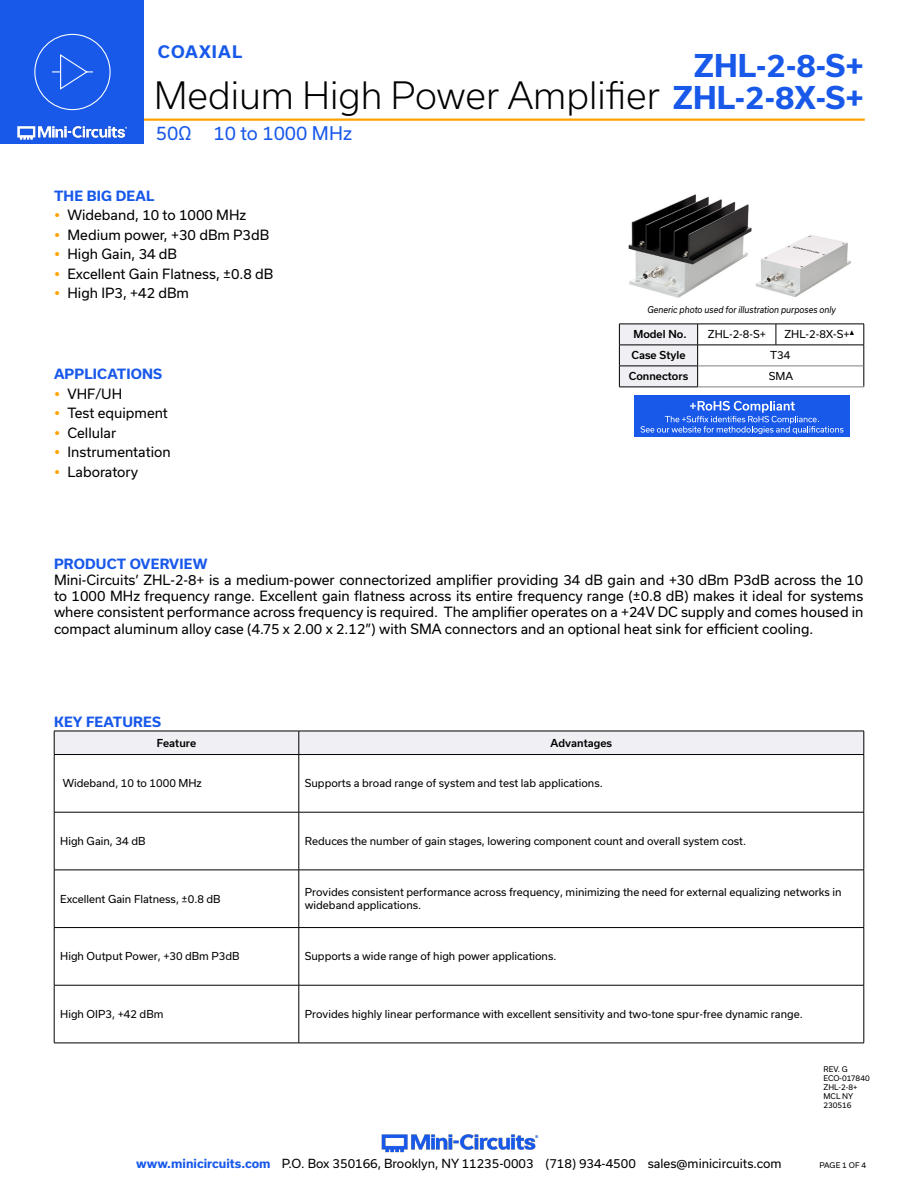
<style>
.page{position:relative;width:918px;height:1188px;background:#fff}
.page>*{position:absolute;margin:0;border:0;box-sizing:border-box;transform-origin:0 0}
.t1{font:300 36px "Usual";color:#000}
.t2{font:700 30px "Usual";color:#1859ea}
.t3{font:18px "Usual";color:#1859ea}
.t4{font:700 16.5px "Usual";letter-spacing:.065em;color:#1859ea}
.Regular_Copy{font:13.5px/16.2px "Usual";color:#000;text-align:justify}
.Blue_Headers{font:700 13.5px "Usual";letter-spacing:.015em;color:#1859ea}
.t5{font:12px "Usual";color:#000}
.Table_Body_Left_Just{font:10.5px/12.6px "Usual";color:#000}
.Table_Header_Center{font:500 10.5px "Usual";color:#000}
.Table_Body_Center{font:10.5px "Usual";color:#000}
.t6{font:italic 9px "Usual";color:#000;scale:.9 1}
.Revision{font:7.5px "Usual";color:#000}
.s1{font-weight:700;font-size:30px;color:#1859ea}
.s2{font-weight:700;color:#1859ea}
</style>
<div class="page">
<hr style="left:112px;top:118px;width:753px;height:3px;background:#ffa300">
<div style="left:0;top:0;width:144px;height:144px;background:#1859ea"></div>
<img style="left:17px;top:120px;width:128px;height:20px">
<div style="left:34px;top:34px;width:77px;height:76px;border:1px solid #fff;border-radius:50%"></div>
<svg style="left:52px;top:54px;width:41px;height:36px"></svg>
<img style="left:381px;top:1134px;width:158px;height:19px">
<div style="left:54px;top:731px;width:811px;height:24px;background:#efeff4"></div>
<hr style="left:54px;top:754px;width:245px;height:1px;background:#000">
<hr style="left:54px;top:755px;width:1px;height:57px;background:#000">
<hr style="left:299px;top:754px;width:565px;height:1px;background:#000">
<hr style="left:299px;top:755px;width:1px;height:57px;background:#000">
<hr style="left:864px;top:755px;width:1px;height:57px;background:#000">
<hr style="left:54px;top:812px;width:245px;height:1px;background:#000">
<hr style="left:54px;top:812px;width:1px;height:58px;background:#000">
<hr style="left:299px;top:812px;width:565px;height:1px;background:#000">
<hr style="left:299px;top:812px;width:1px;height:58px;background:#000">
<hr style="left:864px;top:812px;width:1px;height:58px;background:#000">
<hr style="left:54px;top:870px;width:245px;height:1px;background:#000">
<hr style="left:54px;top:870px;width:1px;height:57px;background:#000">
<hr style="left:299px;top:870px;width:565px;height:1px;background:#000">
<hr style="left:299px;top:870px;width:1px;height:57px;background:#000">
<hr style="left:864px;top:870px;width:1px;height:57px;background:#000">
<hr style="left:54px;top:927px;width:245px;height:1px;background:#000">
<hr style="left:54px;top:928px;width:1px;height:57px;background:#000">
<hr style="left:299px;top:927px;width:565px;height:1px;background:#000">
<hr style="left:299px;top:928px;width:1px;height:57px;background:#000">
<hr style="left:864px;top:928px;width:1px;height:57px;background:#000">
<hr style="left:54px;top:985px;width:245px;height:1px;background:#000">
<hr style="left:54px;top:985px;width:1px;height:58px;background:#000">
<hr style="left:299px;top:985px;width:565px;height:1px;background:#000">
<hr style="left:299px;top:985px;width:1px;height:58px;background:#000">
<hr style="left:864px;top:985px;width:1px;height:58px;background:#000">
<hr style="left:54px;top:1043px;width:245px;height:1px;background:#000">
<hr style="left:299px;top:1043px;width:565px;height:1px;background:#000">
<img style="left:628px;top:194px;width:124px;height:104px">
<img style="left:755px;top:235px;width:96px;height:62px">
<div style="left:634px;top:395px;width:216px;height:42px;background:#1859ea"></div>
<svg style="left:640px;top:401px;width:203px;height:33px"></svg>
<hr style="left:697px;top:324px;width:79px;height:1px;background:#000">
<hr style="left:776px;top:324px;width:88px;height:1px;background:#000">
<svg style="left:776px;top:324px;width:1px;height:21px"></svg>
<hr style="left:698px;top:345px;width:78px;height:1px;background:#000">
<hr style="left:776px;top:345px;width:88px;height:1px;background:#000">
<svg style="left:619px;top:324px;width:79px;height:63px"></svg>
<svg style="left:864px;top:324px;width:1px;height:63px"></svg>
<hr style="left:619px;top:387px;width:79px;height:1px;background:#000">
<hr style="left:698px;top:366px;width:78px;height:1px;background:#808080">
<hr style="left:776px;top:366px;width:88px;height:1px;background:#808080">
<hr style="left:698px;top:387px;width:78px;height:1px;background:#808080">
<hr style="left:776px;top:387px;width:88px;height:1px;background:#808080">
<p class="t4" style="left:158px;top:42px;width:86px">COAXIAL</p>
<h2 class="t2" style="left:694px;top:49px;width:172px">ZHL-2-8-S+</h2>
<h1 class="t1" style="left:154px;top:74px;width:711px">Medium High Power Amplifier <span class="s1">ZHL-2-8X-S+</span></h1>
<h3 class="t3" style="left:156px;top:123px;width:198px">50Ω 10 to 1000 MHz</h3>
<p class="Blue_Headers" style="left:54px;top:188px;width:102px">THE BIG DEAL</p>
<p class="Regular_Copy" style="left:68px;top:207px;width:180px">Wideband, 10 to 1000 MHz</p>
<p class="Regular_Copy" style="left:68px;top:226px;width:203px">Medium power, +30 dBm P3dB</p>
<p class="Regular_Copy" style="left:68px;top:246px;width:111px">High Gain, 34 dB</p>
<p class="Regular_Copy" style="left:68px;top:265px;width:207px">Excellent Gain Flatness, ±0.8 dB</p>
<p class="Regular_Copy" style="left:68px;top:285px;width:123px">High IP3, +42 dBm</p>
<p class="Blue_Headers" style="left:54px;top:366px;width:110px">APPLICATIONS</p>
<p class="Regular_Copy" style="left:68px;top:385px;width:56px">VHF/UH</p>
<p class="Regular_Copy" style="left:68px;top:405px;width:102px">Test equipment</p>
<p class="Regular_Copy" style="left:68px;top:424px;width:50px">Cellular</p>
<p class="Regular_Copy" style="left:68px;top:444px;width:105px">Instrumentation</p>
<p class="Regular_Copy" style="left:68px;top:463px;width:72px">Laboratory</p>
<p class="t6" style="left:647px;top:304px;width:211px">Generic photo used for illustration purposes only</p>
<p class="Table_Header_Center" style="left:633px;top:328px;width:55px">Model No.</p>
<p class="Table_Body_Center" style="left:708px;top:328px;width:60px">ZHL-2-8-S+</p>
<p class="Table_Body_Center" style="left:784px;top:328px;width:73px">ZHL-2-8X-S+<sup>▲</sup></p>
<p class="Table_Header_Center" style="left:632px;top:349px;width:55px">Case Style</p>
<p class="Table_Body_Center" style="left:770px;top:349px;width:22px">T34</p>
<p class="Table_Header_Center" style="left:629px;top:370px;width:61px">Connectors</p>
<p class="Table_Body_Center" style="left:769px;top:370px;width:26px">SMA</p>
<p class="Blue_Headers" style="left:54px;top:556px;width:155px">PRODUCT OVERVIEW</p>
<p class="Regular_Copy" style="left:54px;top:572px;width:811px">Mini-Circuits’ ZHL-2-8+ is a medium-power connectorized amplifier providing 34 dB gain and +30 dBm P3dB across the 10 to 1000 MHz frequency range. Excellent gain flatness across its entire frequency range (±0.8 dB) makes it ideal for systems where consistent performance across frequency is required. The amplifier operates on a +24V DC supply and comes housed in compact aluminum alloy case (4.75 x 2.00 x 2.12”) with SMA connectors and an optional heat sink for efficient cooling.</p>
<p class="Blue_Headers" style="left:54px;top:714px;width:108px">KEY FEATURES</p>
<p class="Table_Header_Center" style="left:157px;top:737px;width:41px">Feature</p>
<p class="Table_Header_Center" style="left:551px;top:737px;width:63px">Advantages</p>
<p class="Table_Body_Left_Just" style="left:63px;top:777px;width:141px">Wideband, 10 to 1000 MHz</p>
<p class="Table_Body_Left_Just" style="left:305px;top:777px;width:300px">Supports a broad range of system and test lab applications.</p>
<p class="Table_Body_Left_Just" style="left:60px;top:835px;width:87px">High Gain, 34 dB</p>
<p class="Table_Body_Left_Just" style="left:305px;top:835px;width:443px">Reduces the number of gain stages, lowering component count and overall system cost.</p>
<p class="Table_Body_Left_Just" style="left:60px;top:892px;width:162px">Excellent Gain Flatness, ±0.8 dB</p>
<p class="Table_Body_Left_Just" style="left:305px;top:886px;width:538px">Provides consistent performance across frequency, minimizing the need for external equalizing networks in wideband applications.</p>
<p class="Table_Body_Left_Just" style="left:60px;top:950px;width:181px">High Output Power, +30 dBm P3dB</p>
<p class="Table_Body_Left_Just" style="left:305px;top:950px;width:253px">Supports a wide range of high power applications.</p>
<p class="Table_Body_Left_Just" style="left:60px;top:1008px;width:105px">High OIP3, +42 dBm</p>
<p class="Table_Body_Left_Just" style="left:305px;top:1008px;width:499px">Provides highly linear performance with excellent sensitivity and two-tone spur-free dynamic range.</p>
<p class="Revision" style="left:824px;top:1065px;width:26px">REV. G</p>
<p class="Revision" style="left:824px;top:1074px;width:48px">ECO-017840</p>
<p class="Revision" style="left:824px;top:1083px;width:35px">ZHL-2-8+</p>
<p class="Revision" style="left:824px;top:1092px;width:31px">MCL NY</p>
<p class="Revision" style="left:824px;top:1101px;width:30px">230516</p>
<p class="t5" style="left:136px;top:1157px;width:647px"><span class="s2">www.minicircuits.com</span> P.O. Box 350166, Brooklyn, NY 11235-0003 (718) 934-4500 sales@minicircuits.com</p>
<p class="Revision" style="left:819px;top:1161px;width:48px">PAGE 1 OF 4</p>
</div>
